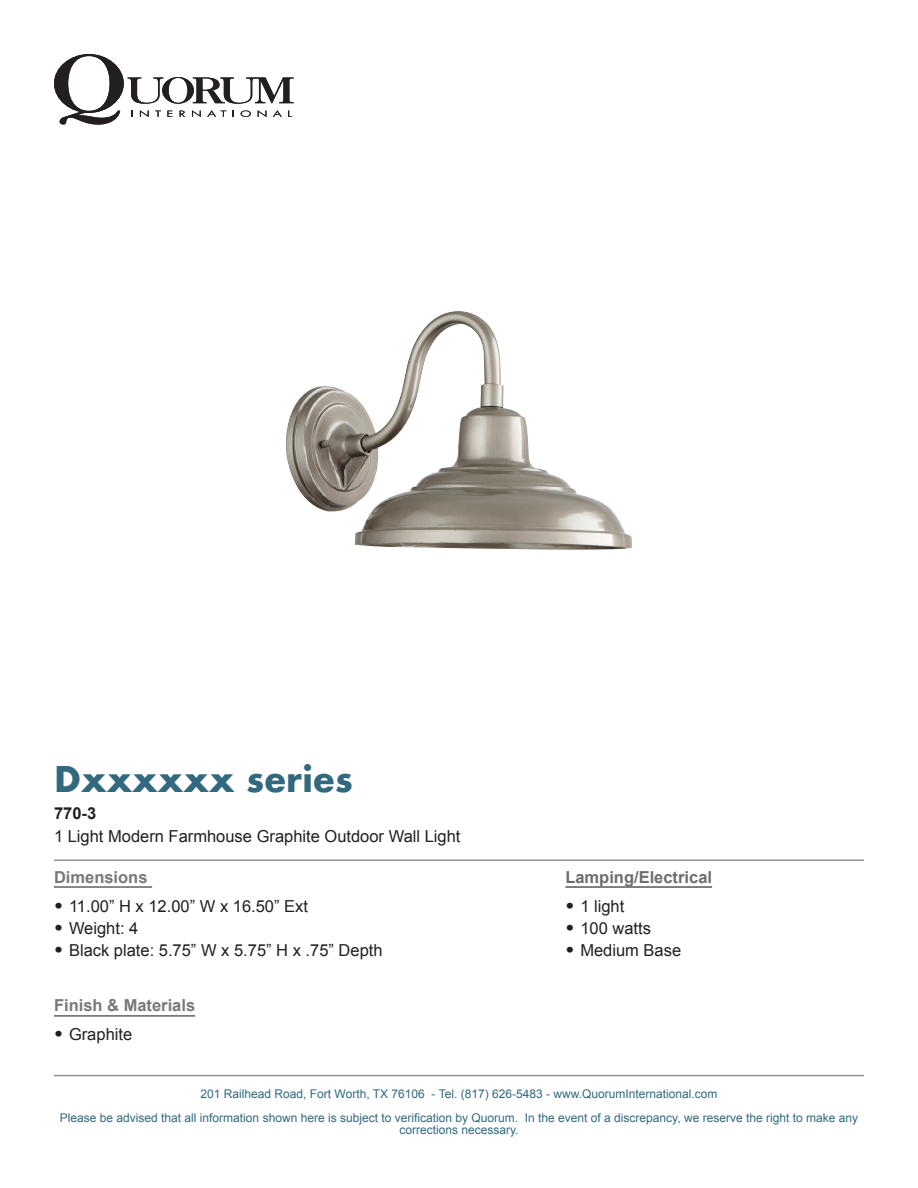
<style>
.page{position:relative;width:918px;height:1188px;background:#fff}
.page>*{position:absolute;margin:0;border:0;box-sizing:border-box;transform-origin:0 0}
.t1{font:700 34.5px "Futura";color:#32697f}
.t2{font:16.5px "Arial";color:#231f20}
.t3{font:700 16.5px "Arial";color:#76787b}
.t4{font:700 16.5px "Arial";color:#6c6d70}
.t5{font:700 16.5px "Arial";color:#231f20}
.t6{font:12px/24px "Arial";color:#32697f;text-align:center}
.s1{font-family:"Gotham";font-weight:900;font-size:18px}
</style>
<div class="page">
<svg style="left:54px;top:54px;width:240px;height:71px"></svg>
<hr style="left:54px;top:1075px;width:810px;height:1px;background:#939598">
<hr style="left:54px;top:860px;width:810px;height:1px;background:#939598">
<hr style="left:54px;top:886px;width:98px;height:2px;background:#76787b">
<hr style="left:54px;top:1015px;width:141px;height:2px;background:#76787b">
<hr style="left:565px;top:886px;width:147px;height:2px;background:#6c6d70">
<img style="left:286px;top:311px;width:346px;height:239px">
<p class="t1" style="left:54px;top:754px;width:300px">Dxxxxxx series</p>
<p class="t2" style="left:54px;top:826px;width:408px">1 Light Modern Farmhouse Graphite Outdoor Wall Light</p>
<p class="t5" style="left:54px;top:803px;width:44px">770-3</p>
<p class="t3" style="left:54px;top:866px;width:95px">Dimensions</p>
<p class="t2" style="left:54px;top:896px;width:256px"><span class="s1">•</span> 11.00” H x 12.00” W x 16.50” Ext</p>
<p class="t2" style="left:54px;top:917px;width:86px"><span class="s1">•</span> Weight: 4</p>
<p class="t2" style="left:54px;top:939px;width:330px"><span class="s1">•</span> Black plate: 5.75” W x 5.75” H x .75” Depth</p>
<p class="t3" style="left:54px;top:995px;width:143px">Finish &amp; Materials</p>
<p class="t2" style="left:54px;top:1023px;width:80px"><span class="s1">•</span> Graphite</p>
<p class="t4" style="left:565px;top:866px;width:148px">Lamping/Electrical</p>
<p class="t2" style="left:565px;top:896px;width:61px"><span class="s1">•</span> 1 light</p>
<p class="t2" style="left:565px;top:917px;width:87px"><span class="s1">•</span> 100 watts</p>
<p class="t2" style="left:565px;top:939px;width:117px"><span class="s1">•</span> Medium Base</p>
<p class="t6" style="left:60px;top:1082px;width:800px">201 Railhead Road, Fort Worth, TX 76106 - Tel. (817) 626-5483 - www.QuorumInternational.com<br>Please be advised that all information shown here is subject to verification by Quorum. In the event of a discrepancy, we reserve the right to make any</p>
<p class="t6" style="left:399px;top:1118px;width:121px">corrections necessary.</p>
</div>
